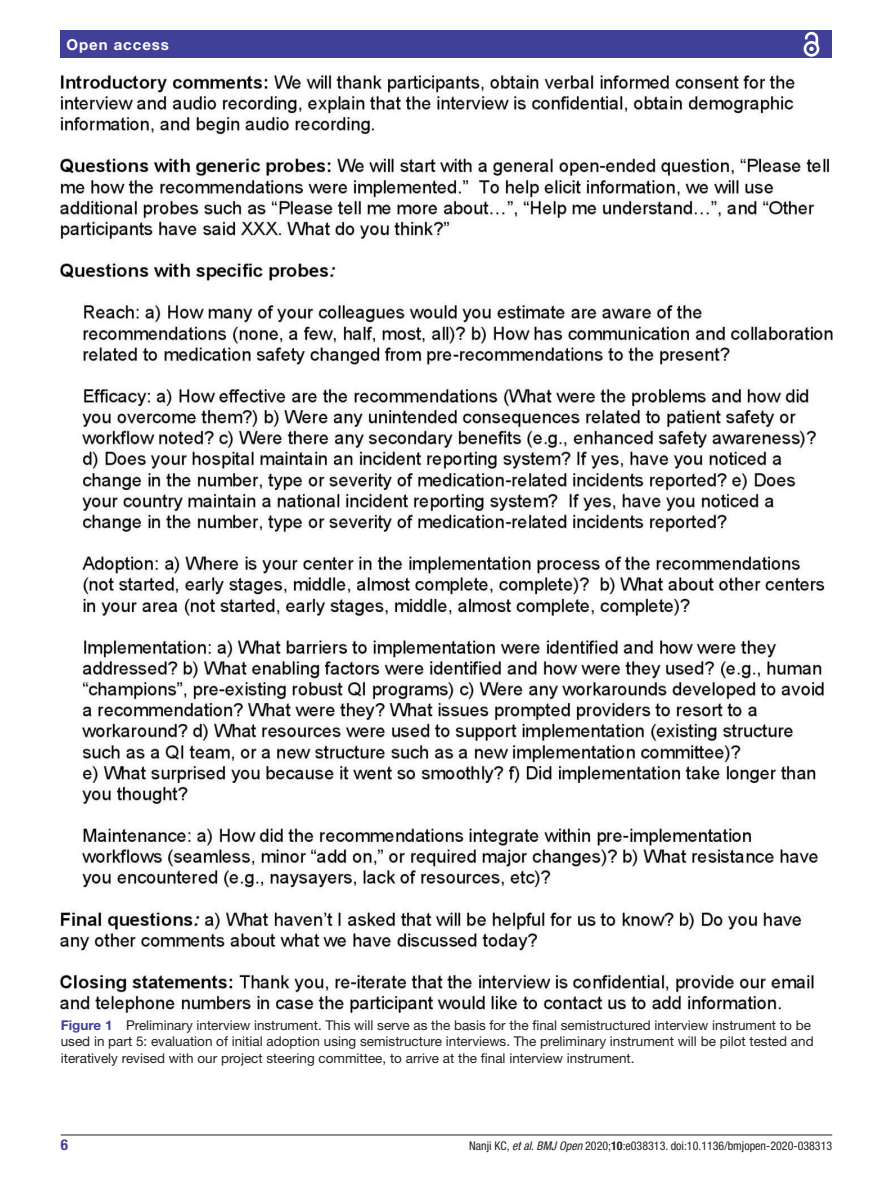
<style>
.page{position:relative;width:893px;height:1191px;background:#fff}
.page>*{position:absolute;margin:0;border:0;box-sizing:border-box;transform-origin:0 0}
.t1{font:700 15px "Helvetica Neue LT Std";letter-spacing:.065em;color:#fff}
.t2{font:700 condensed 15px "Helvetica Neue LT Std";color:#414099}
.t3{font:13.5px/16.2px "Helvetica Neue LT Std";color:#231f20}
.t4{font:condensed 12px "Helvetica Neue LT Std";color:#231f20}
.s1{font-weight:700;color:#414099}
.s2{font-style:italic}
.s3{font-weight:700}
</style>
<div class="page">
<hr style="left:61px;top:1134px;width:771px;height:1px;background:#231f20">
<div style="left:61px;top:31px;width:771px;height:27px;background:#414099"></div>
<svg style="left:803px;top:31px;width:17px;height:26px"></svg>
<img style="left:61px;top:73px;width:771px;height:939px">
<p class="t1" style="left:66px;top:35px;width:104px">Open access</p>
<p class="t3" style="left:61px;top:1017px;width:754px"><span class="s1">Figure 1</span> Preliminary interview instrument. This will serve as the basis for the final semistructured interview instrument to be used in part 5: evaluation of initial adoption using semistructure interviews. The preliminary instrument will be pilot tested and iteratively revised with our project steering committee, to arrive at the final interview instrument.</p>
<p class="t2" style="left:61px;top:1135px;width:9px">6</p>
<p class="t4" style="left:469px;top:1138px;width:364px">Nanji KC, <span class="s2">et al</span>. <span class="s2">BMJ Open</span> 2020;<span class="s3">10</span>:e038313. doi:10.1136/bmjopen-2020-038313</p>
</div>
